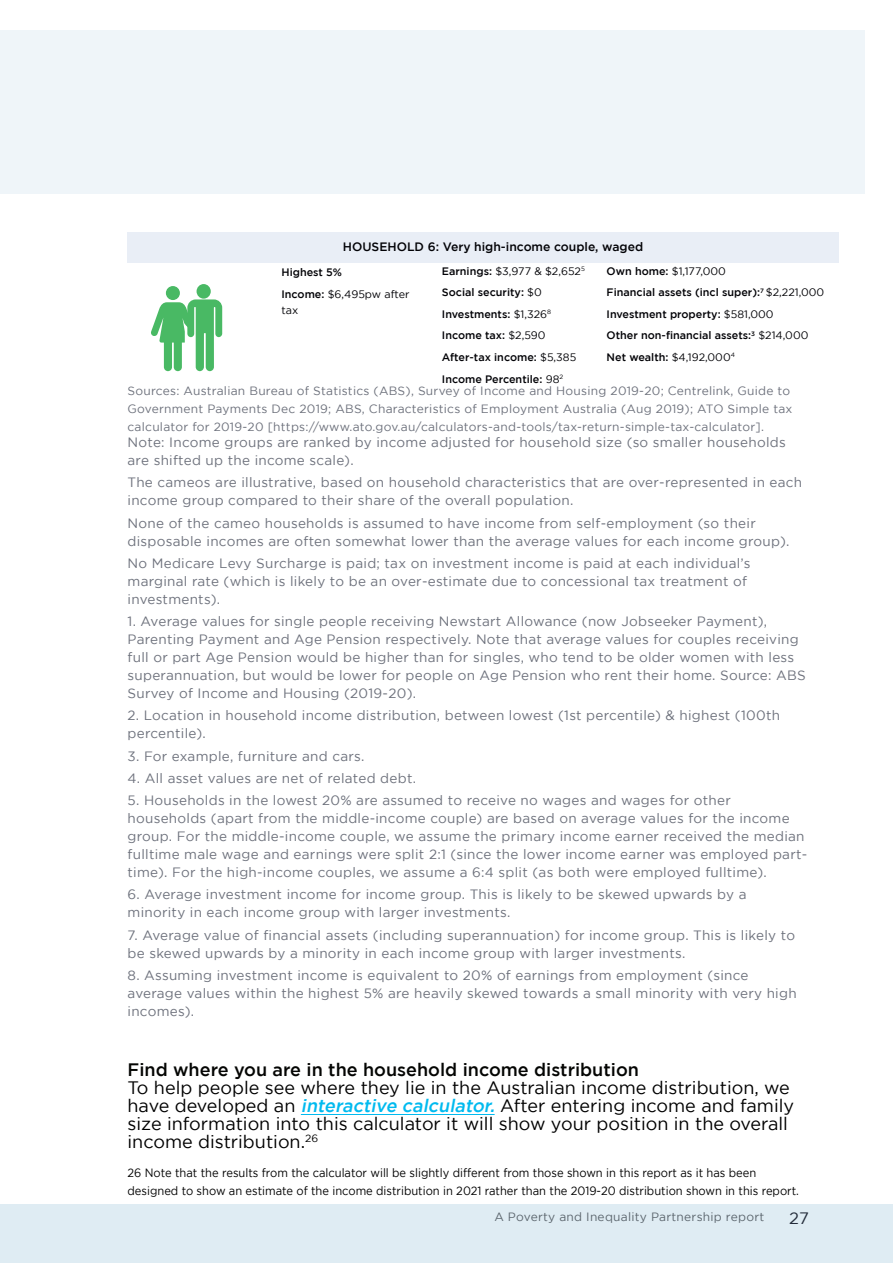
<style>
.page{position:relative;width:893px;height:1263px;background:#fff}
.page>*{position:absolute;margin:0;border:0;box-sizing:border-box;transform-origin:0 0}
.Paragraph_Style_2{font:18px/18px "Gotham";color:#000}
.Subheading{font:500 18px "Gotham";color:#040503}
.t1{font:16.5px "Gotham";color:#232c3a}
.Body_text_white_medium{font:13.5px/18px "Gotham";letter-spacing:.02em;color:#6d717c}
.t2{font:500 12.15px "Gotham";color:#020206}
.Body_text_white_medium-2{font:12px/18px "Gotham";letter-spacing:.02em;color:#6d717c}
.t3{font:12px/18px "Gotham";color:#000;scale:.93 1}
.t4{font:12px "Gotham";letter-spacing:.02em;color:#5c666e}
.t5{font:500 10.8px/21.6px "Gotham";color:#020206}
.t6{font:10.8px "Gotham";color:#020206}
.s1{font-weight:400}
.s2{font-weight:500;font-style:italic;color:#01baef}
</style>
<div class="page">
<div style="left:0;top:30px;width:864px;height:163px;background:#eff5f9"></div>
<hr style="left:301px;top:1114px;width:194px;height:1px;background:#01baef">
<div style="left:128px;top:232px;width:710px;height:30px;background:#e9eef6"></div>
<div style="left:166px;top:286px;width:14px;height:14px;background:#49b964;border-radius:50%"></div>
<div style="left:197px;top:284px;width:14px;height:15px;background:#49b964;border-radius:50%"></div>
<svg style="left:151px;top:299px;width:71px;height:72px"></svg>
<div style="left:0;top:1204px;width:893px;height:59px;background:#dfecf3"></div>
<p class="t2" style="left:343px;top:240px;width:302px">HOUSEHOLD 6: Very high-income couple, waged</p>
<p class="t5" style="left:281px;top:261px;width:130px">Highest 5%<br>Income: <span class="s1">$6,495pw after</span></p>
<p class="t6" style="left:281px;top:304px;width:18px">tax</p>
<p class="t5" style="left:442px;top:260px;width:144px">Earnings: <span class="s1">$3,977 &amp; $2,652</span><sup>5<br></sup>Social security: <span class="s1">$0<br></span>Investments: <span class="s1">$1,326</span><sup>8<br></sup>Income tax: <span class="s1">$2,590<br></span>After-tax income: <span class="s1">$5,385<br></span>Income Percentile: <span class="s1">98</span><sup>2</sup></p>
<p class="t5" style="left:607px;top:260px;width:219px">Own home: <span class="s1">$1,177,000<br></span>Financial assets (incl super):<sup>7</sup> <span class="s1">$2,221,000<br></span>Investment property: <span class="s1">$581,000<br></span>Other non-financial assets:<sup>3</sup> <span class="s1">$214,000<br></span>Net wealth: <span class="s1">$4,192,000</span><sup>4</sup></p>
<p class="Body_text_white_medium-2" style="left:128px;top:381px;width:666px">Sources: Australian Bureau of Statistics (ABS), Survey of Income and Housing 2019-20; Centrelink, Guide to<br>Government Payments Dec 2019; ABS, Characteristics of Employment Australia (Aug 2019); ATO Simple tax calculator for 2019-20 [https://www.ato.gov.au/calculators-and-tools/tax-return-simple-tax-calculator].</p>
<p class="Body_text_white_medium" style="left:128px;top:433px;width:660px">Note: Income groups are ranked by income adjusted for household size (so smaller households are shifted up the income scale).</p>
<p class="Body_text_white_medium" style="left:128px;top:473px;width:676px">The cameos are illustrative, based on household characteristics that are over-represented in each income group compared to their share of the overall population.</p>
<p class="Body_text_white_medium" style="left:128px;top:513px;width:663px">None of the cameo households is assumed to have income from self-employment (so their disposable incomes are often somewhat lower than the average values for each income group).</p>
<p class="Body_text_white_medium" style="left:128px;top:554px;width:624px">No Medicare Levy Surcharge is paid; tax on investment income is paid at each individual’s marginal rate (which is likely to be an over-estimate due to concessional tax treatment of investments).</p>
<p class="Body_text_white_medium" style="left:128px;top:612px;width:680px">1. Average values for single people receiving Newstart Allowance (now Jobseeker Payment), Parenting Payment and Age Pension respectively. Note that average values for couples receiving full or part Age Pension would be higher than for singles, who tend to be older women with less superannuation, but would be lower for people on Age Pension who rent their home. Source: ABS Survey of Income and Housing (2019-20).</p>
<p class="Body_text_white_medium" style="left:128px;top:706px;width:654px">2. Location in household income distribution, between lowest (1st percentile) &amp; highest (100th percentile).</p>
<p class="Body_text_white_medium" style="left:128px;top:746px;width:238px">3. For example, furniture and cars.</p>
<p class="Body_text_white_medium" style="left:128px;top:769px;width:290px">4. All asset values are net of related debt.</p>
<p class="Body_text_white_medium" style="left:128px;top:791px;width:681px">5. Households in the lowest 20% are assumed to receive no wages and wages for other households (apart from the middle-income couple) are based on average values for the income group. For the middle-income couple, we assume the primary income earner received the median fulltime male wage and earnings were split 2:1 (since the lower income earner was employed part&shy;time). For the high-income couples, we assume a 6:4 split (as both were employed fulltime).</p>
<p class="Body_text_white_medium" style="left:128px;top:885px;width:620px">6. Average investment income for income group. This is likely to be skewed upwards by a minority in each income group with larger investments.</p>
<p class="Body_text_white_medium" style="left:128px;top:925px;width:669px">7. Average value of financial assets (including superannuation) for income group. This is likely to be skewed upwards by a minority in each income group with larger investments.</p>
<p class="Body_text_white_medium" style="left:128px;top:966px;width:671px">8. Assuming investment income is equivalent to 20% of earnings from employment (since average values within the highest 5% are heavily skewed towards a small minority with very high incomes).</p>
<p class="Subheading" style="left:128px;top:1059px;width:513px">Find where you are in the household income distribution</p>
<p class="Paragraph_Style_2" style="left:128px;top:1078px;width:668px">To help people see where they lie in the Australian income distribution, we have developed an <span class="s2">interactive calculator.</span> After entering income and family size information into this calculator it will show your position in the overall income distribution.<sup>26</sup></p>
<p class="t3" style="left:128px;top:1163px;width:723px">26 Note that the results from the calculator will be slightly different from those shown in this report as it has been designed to show an estimate of the income distribution in 2021 rather than the 2019-20 distribution shown in this report.</p>
<p class="t4" style="left:494px;top:1210px;width:271px">A Poverty and Inequality Partnership report</p>
<p class="t1" style="left:789px;top:1208px;width:21px">27</p>
</div>
